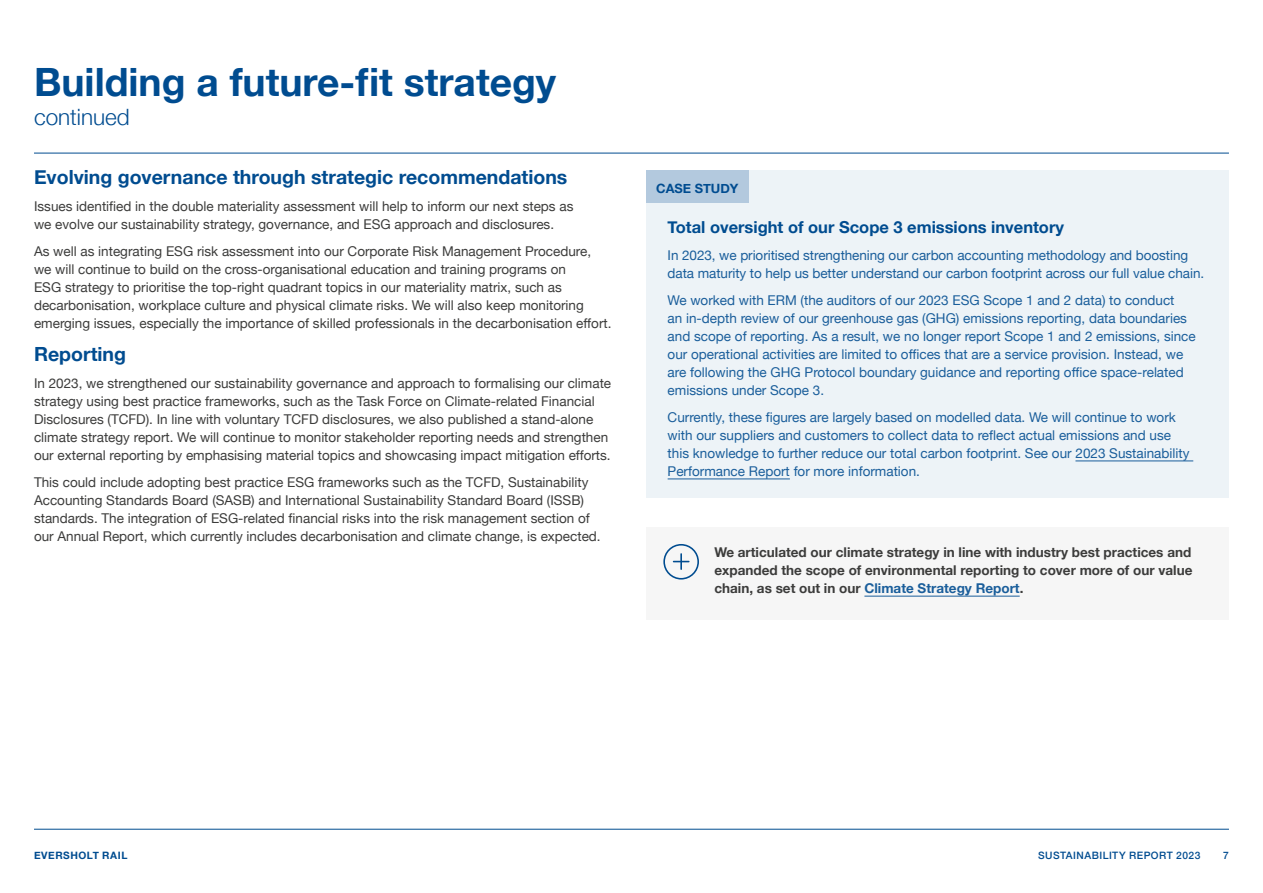
<style>
.page{position:relative;width:1263px;height:893px;background:#fff}
.page>*{position:absolute;margin:0;border:0;box-sizing:border-box;transform-origin:0 0}
.t1{font:700 39px "Helvetica Neue";color:#004c90}
.t2{font:300 22.5px "Helvetica Neue";color:#004c90}
.t3{font:700 19.5px "Helvetica Neue";color:#004c90}
.H5_TableHeading{font:700 16.5px "Helvetica Neue";color:#004c90}
.Body{font:13.5px/18px "Helvetica Neue";color:#3c3c3b}
.Body-2{font:13.5px/18px "Helvetica Neue";color:#1a5e9b}
.Body-3{font:700 13.5px/18px "Helvetica Neue";color:#3c3c3b;text-align:justify}
.Body-4{font:700 12.9px "Helvetica Neue";color:#004c90}
.Footer_Right{font:500 10.2px "Helvetica Neue";letter-spacing:.045em;color:#004c90}
.Footer_Left{font:700 10.2px "Helvetica Neue";letter-spacing:.055em;color:#004c90}
.s1{color:#1a5e9b}
</style>
<div class="page">
<hr style="left:34px;top:153px;width:1195px;height:1px;background:#004c90">
<div style="left:646px;top:170px;width:583px;height:327px;background:#edf3f7"></div>
<hr style="left:1075px;top:461px;width:118px;height:1px;background:#1a5e9b">
<hr style="left:668px;top:479px;width:122px;height:1px;background:#1a5e9b">
<div style="left:646px;top:170px;width:102px;height:32px;background:#b3c9de"></div>
<div style="left:646px;top:527px;width:583px;height:92px;background:#f6f6f6"></div>
<hr style="left:864px;top:596px;width:156px;height:1px;background:#1a5e9b">
<svg style="left:663px;top:544px;width:36px;height:36px"></svg>
<hr style="left:34px;top:829px;width:1195px;height:1px;background:#004c90">
<h1 class="t1" style="left:34px;top:51px;width:524px">Building a future-fit strategy</h1>
<h1 class="t2" style="left:34px;top:99px;width:97px">continued</h1>
<h2 class="t3" style="left:34px;top:162px;width:535px">Evolving governance through strategic recommendations</h2>
<p class="Body" style="left:34px;top:198px;width:541px">Issues identified in the double materiality assessment will help to inform our next steps as we evolve our sustainability strategy, governance, and ESG approach and disclosures.</p>
<p class="Body" style="left:34px;top:243px;width:579px">As well as integrating ESG risk assessment into our Corporate Risk Management Procedure, we will continue to build on the cross-organisational education and training programs on<br>ESG strategy to prioritise the top-right quadrant topics in our materiality matrix, such as decarbonisation, workplace culture and physical climate risks. We will also keep monitoring emerging issues, especially the importance of skilled professionals in the decarbonisation effort.</p>
<h2 class="t3" style="left:34px;top:339px;width:94px">Reporting</h2>
<p class="Body" style="left:34px;top:375px;width:579px">In 2023, we strengthened our sustainability governance and approach to formalising our climate strategy using best practice frameworks, such as the Task Force on Climate-related Financial Disclosures (TCFD). In line with voluntary TCFD disclosures, we also published a stand-alone climate strategy report. We will continue to monitor stakeholder reporting needs and strengthen our external reporting by emphasising material topics and showcasing impact mitigation efforts.</p>
<p class="Body" style="left:34px;top:474px;width:568px">This could include adopting best practice ESG frameworks such as the TCFD, Sustainability Accounting Standards Board (SASB) and International Sustainability Standard Board (ISSB) standards. The integration of ESG-related financial risks into the risk management section of our Annual Report, which currently includes decarbonisation and climate change, is expected.</p>
<p class="Body-4" style="left:656px;top:178px;width:84px">CASE STUDY</p>
<p class="H5_TableHeading" style="left:668px;top:214px;width:398px">Total oversight of our Scope 3 emissions inventory</p>
<p class="Body-2" style="left:668px;top:247px;width:538px">In 2023, we prioritised strengthening our carbon accounting methodology and boosting data maturity to help us better understand our carbon footprint across our full value chain.</p>
<p class="Body-2" style="left:668px;top:292px;width:530px">We worked with ERM (the auditors of our 2023 ESG Scope 1 and 2 data) to conduct<br>an in-depth review of our greenhouse gas (GHG) emissions reporting, data boundaries and scope of reporting. As a result, we no longer report Scope 1 and 2 emissions, since our operational activities are limited to offices that are a service provision. Instead, we are following the GHG Protocol boundary guidance and reporting office space-related emissions under Scope 3.</p>
<p class="Body-2" style="left:668px;top:409px;width:523px">Currently, these figures are largely based on modelled data. We will continue to work with our suppliers and customers to collect data to reflect actual emissions and use this knowledge to further reduce our total carbon footprint. See our 2023 Sustainability Performance Report for more information.</p>
<p class="Body-3" style="left:714px;top:544px;width:480px">We articulated our climate strategy in line with industry best practices and expanded the scope of environmental reporting to cover more of our value chain, as set out in our <span class="s1">Climate Strategy Report</span>.</p>
<p class="Footer_Left" style="left:34px;top:847px;width:95px">EVERSHOLT RAIL</p>
<p class="Footer_Right" style="left:1038px;top:847px;width:164px">SUSTAINABILITY REPORT 2023</p>
<p class="Footer_Right" style="left:1223px;top:847px;width:7px">7</p>
</div>
